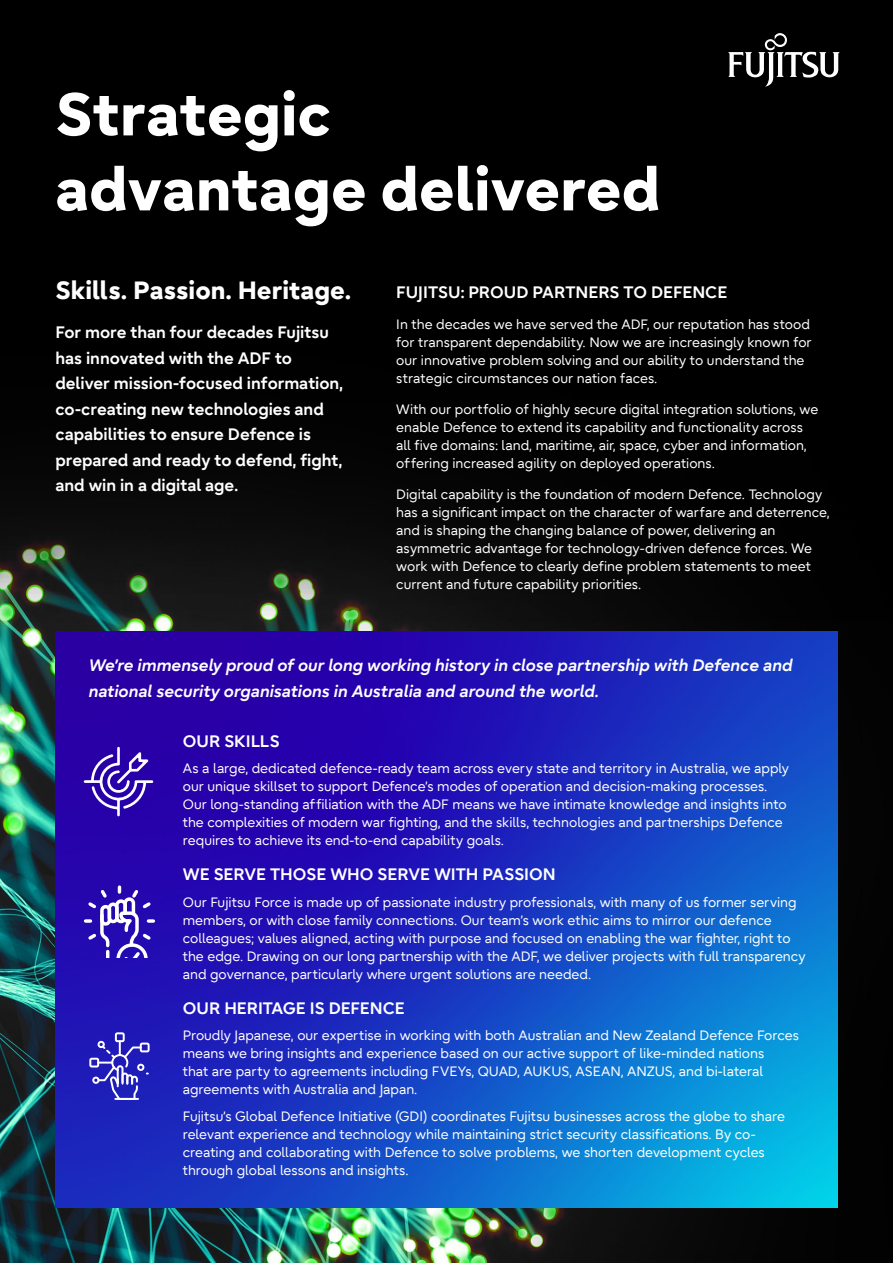
<style>
.page{position:relative;width:893px;height:1263px;background:#000}
.page>*{position:absolute;margin:0;border:0;box-sizing:border-box;transform-origin:0 0}
.t1{font:800 60.3px/75px "Fujitsu Infinity Pro";color:#fff}
.t2{font:800 24.9px "Fujitsu Infinity Pro";color:#fff}
.t3{font:700 16.5px/25.5px "Fujitsu Infinity Pro";color:#fff}
.t4{font:italic 700 16.5px/25.5px "Fujitsu Infinity Pro";color:#fff}
.t5{font:13.5px/18px "Fujitsu Infinity Pro";color:#fff}
</style>
<div class="page">
<img style="left:0;top:499px;width:686px;height:764px">
<img style="left:55px;top:631px;width:783px;height:577px">
<svg style="left:84px;top:747px;width:69px;height:69px;background:#5435b9"></svg>
<div style="left:115px;top:1032px;width:10px;height:10px;border:2px solid #fff"></div>
<div style="left:140px;top:1042px;width:10px;height:10px;border:2px solid #fff"></div>
<div style="left:89px;top:1058px;width:10px;height:9px;border:2px solid #fff"></div>
<div style="left:92px;top:1076px;width:8px;height:8px;border:2px solid #fff;border-radius:50%"></div>
<svg style="left:97px;top:1041px;width:51px;height:59px;background:#4f4dc7"></svg>
<svg style="left:85px;top:887px;width:69px;height:70px;background:#5742c2"></svg>
<svg style="left:728px;top:33px;width:112px;height:54px"></svg>
<h1 class="t1" style="left:55px;top:76px;width:606px">Strategic<br>advantage delivered</h1>
<h2 class="t2" style="left:55px;top:273px;width:298px">Skills. Passion. Heritage.</h2>
<p class="t3" style="left:55px;top:320px;width:289px">For more than four decades Fujitsu has innovated with the ADF to deliver mission-focused information, co-creating new technologies and capabilities to ensure Defence is prepared and ready to defend, fight, and win in a digital age.</p>
<p class="t3" style="left:396px;top:280px;width:332px">FUJITSU: PROUD PARTNERS TO DEFENCE</p>
<p class="t5" style="left:396px;top:315px;width:417px">In the decades we have served the ADF, our reputation has stood for transparent dependability. Now we are increasingly known for our innovative problem solving and our ability to understand the strategic circumstances our nation faces.</p>
<p class="t5" style="left:396px;top:400px;width:424px">With our portfolio of highly secure digital integration solutions, we enable Defence to extend its capability and functionality across all five domains: land, maritime, air, space, cyber and information, of fering increased agility on deployed operations.</p>
<p class="t5" style="left:396px;top:485px;width:435px">Digital capability is the foundation of modern Defence. Technology has a significant impact on the character of warfare and deterrence, and is shaping the changing balance of power, delivering an asymmetric advantage for technology-driven defence forces. We work with Defence to clearly define problem statements to meet current and future capability priorities.</p>
<p class="t4" style="left:89px;top:652px;width:705px">We’re immensely proud of our long working history in close partnership with Defence and national security organisations in Australia and around the world.</p>
<p class="t3" style="left:183px;top:728px;width:98px">OUR SKILLS</p>
<p class="t5" style="left:183px;top:759px;width:608px">As a large, dedicated defence-ready team across every state and territory in Australia, we apply our unique skillset to support Defence’s modes of operation and decision-making processes.<br>Our long-standing af filiation with the ADF means we have intimate knowledge and insights into the complexities of modern war fighting, and the skills, technologies and partnerships Defence requires to achieve its end-to-end capability goals.</p>
<p class="t3" style="left:183px;top:861px;width:374px">WE SERVE THOSE WHO SERVE WITH PASSION</p>
<p class="t5" style="left:183px;top:893px;width:624px">Our Fujitsu Force is made up of passionate industry professionals, with many of us former serving members, or with close family connections. Our team’s work ethic aims to mirror our defence colleagues; values aligned, acting with purpose and focused on enabling the war fighter, right to the edge. Drawing on our long partnership with the ADF, we deliver projects with full transparency and governance, particularly where urgent solutions are needed.</p>
<p class="t3" style="left:183px;top:995px;width:223px">OUR HERITAGE IS DEFENCE</p>
<p class="t5" style="left:183px;top:1026px;width:618px">Proudly Japanese, our expertise in working with both Australian and New Zealand Defence Forces means we bring insights and experience based on our active support of like-minded nations<br>that are party to agreements including FVEYs, QUAD, AUKUS, ASEAN, ANZUS, and bi-lateral agreements with Australia and Japan.</p>
<p class="t5" style="left:183px;top:1107px;width:604px">Fujitsu’s Global Defence Initiative (GDI) coordinates Fujitsu businesses across the globe to share relevant experience and technology while maintaining strict security classifications. By co&shy;creating and collaborating with Defence to solve problems, we shorten development cycles through global lessons and insights.</p>
</div>
